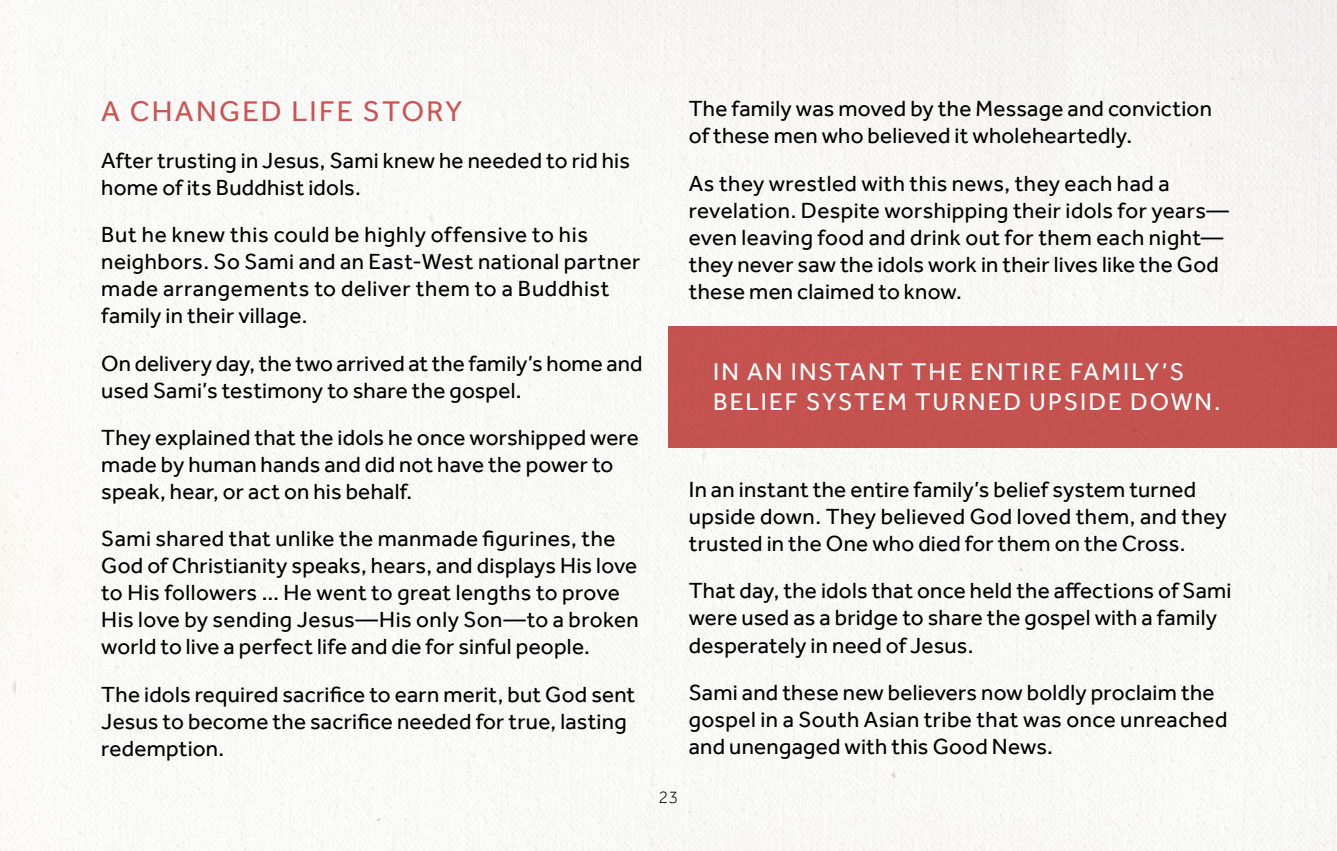
<style>
.page{position:relative;width:1337px;height:851px;background:#fff}
.page>*{position:absolute;margin:0;border:0;box-sizing:border-box;transform-origin:0 0}
.t1{font:29.25px "Effra";letter-spacing:.075em;color:#ca5552}
.t2{font:24.75px/29.7px "Effra";letter-spacing:.08em;color:#fff}
.t3{font:22.5px/27px "Effra";letter-spacing:.01em;color:#000}
.t4{font:300 18px "Effra";color:#000}
</style>
<div class="page">
<img style="left:0;top:0;width:1336px;height:850px">
<div style="left:668px;top:326px;width:668px;height:121px;background:#ca5552"></div>
<h1 class="t1" style="left:101px;top:94px;width:363px">A CHANGED LIFE STORY</h1>
<p class="t3" style="left:101px;top:147px;width:530px">After trusting in Jesus, Sami knew he needed to rid his home of its Buddhist idols.</p>
<p class="t3" style="left:101px;top:221px;width:540px">But he knew this could be highly offensive to his neighbors. So Sami and an East-West national partner made arrangements to deliver them to a Buddhist family in their village.</p>
<p class="t3" style="left:101px;top:349px;width:543px">On delivery day, the two arrived at the family’s home and used Sami’s testimony to share the gospel.</p>
<p class="t3" style="left:101px;top:423px;width:539px">They explained that the idols he once worshipped were made by human hands and did not have the power to speak, hear, or act on his behalf.</p>
<p class="t3" style="left:101px;top:525px;width:539px">Sami shared that unlike the manmade figurines, the God of Christianity speaks, hears, and displays His love to His followers … He went to great lengths to prove His love by sending Jesus—His only Son—to a broken world to live a perfect life and die for sinful people.</p>
<p class="t3" style="left:101px;top:680px;width:535px">The idols required sacrifice to earn merit, but God sent<br>Jesus to become the sacrifice needed for true, lasting redemption.</p>
<p class="t3" style="left:688px;top:95px;width:524px">The family was moved by the Message and conviction of these men who believed it wholeheartedly.</p>
<p class="t3" style="left:688px;top:169px;width:542px">As they wrestled with this news, they each had a revelation. Despite worshipping their idols for years— even leaving food and drink out for them each night— they never saw the idols work in their lives like the God these men claimed to know.</p>
<p class="t2" style="left:713px;top:357px;width:509px">IN AN INSTANT THE ENTIRE FAMILY’S<br>BELIEF SYSTEM TURNED UPSIDE DOWN.</p>
<p class="t3" style="left:688px;top:476px;width:539px">In an instant the entire family’s belief system turned upside down. They believed God loved them, and they trusted in the One who died for them on the Cross.</p>
<p class="t3" style="left:688px;top:577px;width:544px">That day, the idols that once held the affections of Sami were used as a bridge to share the gospel with a family desperately in need of Jesus.</p>
<p class="t3" style="left:688px;top:678px;width:540px">Sami and these new believers now boldly proclaim the gospel in a South Asian tribe that was once unreached and unengaged with this Good News.</p>
<p class="t4" style="left:658px;top:785px;width:21px">23</p>
</div>
